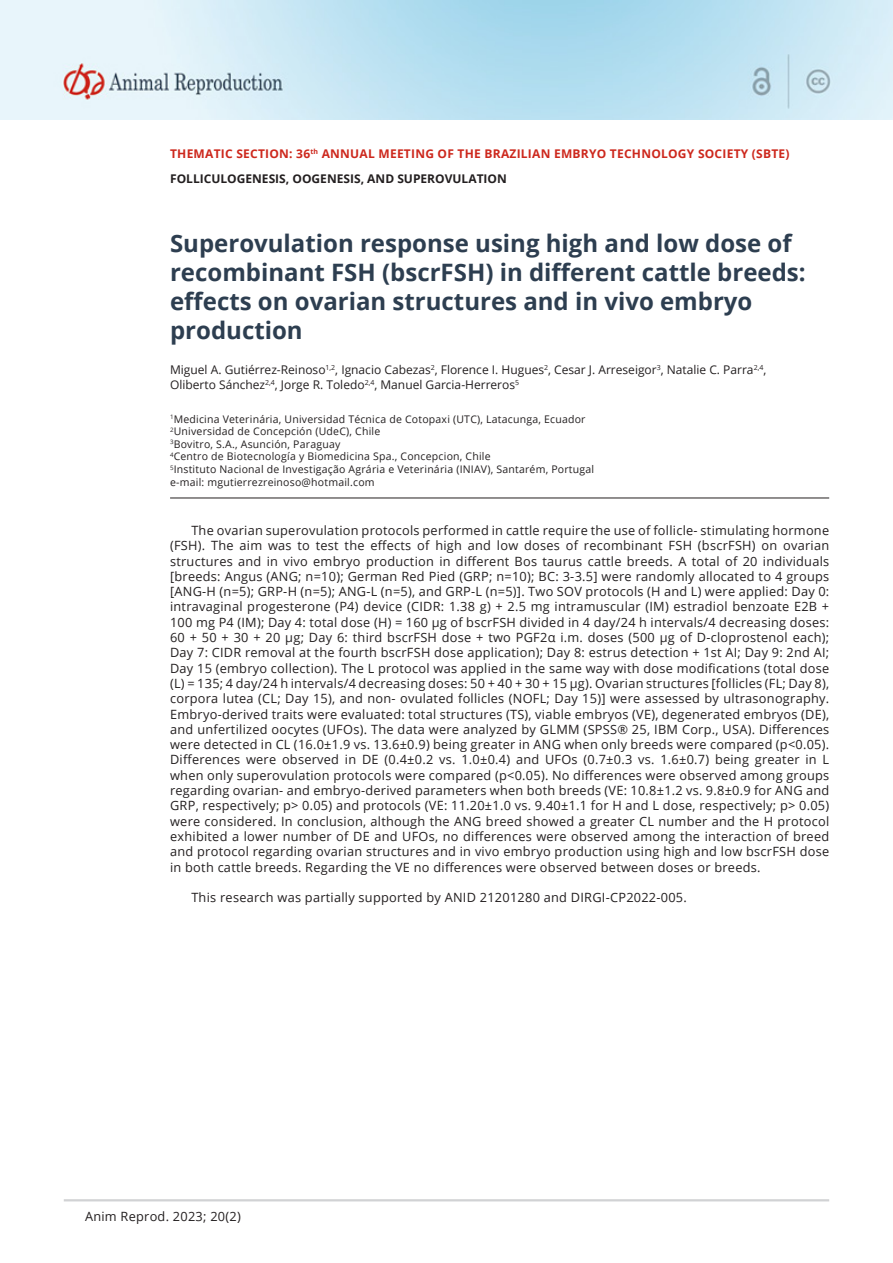
<style>
.page{position:relative;width:893px;height:1263px;background:#fff}
.page>*{position:absolute;margin:0;border:0;box-sizing:border-box;transform-origin:0 0}
.ArticleTitle{font:700 24px/28.8px "Open Sans";color:#2d3e50}
.Abstract{font:12.75px/15.3px "Open Sans";letter-spacing:.02em;color:#231f20;text-align:justify}
.Authors{font:12px/14.4px "Open Sans";color:#231f20}
.t1{font:700 12px/24.9px "Open Sans";letter-spacing:.02em;color:#cd281d}
.Affiliations{font:10.5px "Open Sans";letter-spacing:.02em;color:#231f20}
.Correspondence{font:10.5px "Open Sans";letter-spacing:.02em;color:#231f20}
.s1{color:#231f20}
</style>
<div class="page">
<img style="left:1px;top:1px;width:892px;height:118px">
<hr style="left:64px;top:1199px;width:765px;height:2px;background:#d1d2d4">
<hr style="left:170px;top:498px;width:659px;height:1px;background:#231f20">
<p class="t1" style="left:170px;top:141px;width:621px">THEMATIC SECTION: 36<sup>th</sup> ANNUAL MEETING OF THE BRAZILIAN EMBRYO TECHNOLOGY SOCIETY (SBTE)<br><span class="s1">FOLLICULOGENESIS, OOGENESIS, AND SUPEROVULATION</span></p>
<p class="ArticleTitle" style="left:170px;top:229px;width:637px">Superovulation response using high and low dose of recombinant FSH (bscrFSH) in different cattle breeds: effects on ovarian structures and in vivo embryo production</p>
<p class="Authors" style="left:170px;top:362px;width:598px">Miguel A. Gutiérrez-Reinoso<sup>1,2</sup>, Ignacio Cabezas<sup>2</sup>, Florence I. Hugues<sup>2</sup>, Cesar J. Arreseigor<sup>3</sup>, Natalie C. Parra<sup>2,4</sup>,<br>Oliberto Sánchez<sup>2,4</sup>, Jorge R. Toledo<sup>2,4</sup>, Manuel Garcia-Herreros<sup>5</sup></p>
<p class="Affiliations" style="left:170px;top:412px;width:417px"><sup>1</sup>Medicina Veterinária, Universidad Técnica de Cotopaxi (UTC), Latacunga, Ecuador</p>
<p class="Affiliations" style="left:170px;top:424px;width:212px"><sup>2</sup>Universidad de Concepción (UdeC), Chile</p>
<p class="Affiliations" style="left:170px;top:437px;width:172px"><sup>3</sup>Bovitro, S.A., Asunción, Paraguay</p>
<p class="Affiliations" style="left:170px;top:449px;width:322px"><sup>4</sup>Centro de Biotecnología y Biomedicina Spa., Concepcion, Chile</p>
<p class="Affiliations" style="left:170px;top:462px;width:426px"><sup>5</sup>Instituto Nacional de Investigação Agrária e Veterinária (INIAV), Santarém, Portugal</p>
<p class="Correspondence" style="left:170px;top:475px;width:206px">e-mail: mgutierrezreinoso@hotmail.com</p>
<p class="Abstract" style="left:170px;top:522px;width:661px;text-indent:21px">The ovarian superovulation protocols performed in cattle require the use of follicle- stimulating hormone (FSH). The aim was to test the effects of high and low doses of recombinant FSH (bscrFSH) on ovarian structures and in vivo embryo production in different Bos taurus cattle breeds. A total of 20 individuals [breeds: Angus (ANG; n=10); German Red Pied (GRP; n=10); BC: 3-3.5] were randomly allocated to 4 groups [ANG-H (n=5); GRP-H (n=5); ANG-L (n=5), and GRP-L (n=5)]. Two SOV protocols (H and L) were applied: Day 0: intravaginal progesterone (P4) device (CIDR: 1.38 g) + 2.5 mg intramuscular (IM) estradiol benzoate E2B + 100 mg P4 (IM); Day 4: total dose (H) = 160 μg of bscrFSH divided in 4 day/24 h intervals/4 decreasing doses:<br>60 + 50 + 30 + 20 μg; Day 6: third bscrFSH dose + two PGF2α i.m. doses (500 μg of D-cloprostenol each); Day 7: CIDR removal at the fourth bscrFSH dose application); Day 8: estrus detection + 1st AI; Day 9: 2nd AI; Day 15 (embryo collection). The L protocol was applied in the same way with dose modifications (total dose (L) = 135; 4 day/24 h intervals/4 decreasing doses: 50 + 40 + 30 + 15 μg). Ovarian structures [follicles (FL; Day 8), corpora lutea (CL; Day 15), and non- ovulated follicles (NOFL; Day 15)] were assessed by ultrasonography.<br>Embryo-derived traits were evaluated: total structures (TS), viable embryos (VE), degenerated embryos (DE), and unfertilized oocytes (UFOs). The data were analyzed by GLMM (SPSS® 25, IBM Corp., USA). Differences were detected in CL (16.0±1.9 vs. 13.6±0.9) being greater in ANG when only breeds were compared (p&lt;0.05).<br>Differences were observed in DE (0.4±0.2 vs. 1.0±0.4) and UFOs (0.7±0.3 vs. 1.6±0.7) being greater in L when only superovulation protocols were compared (p&lt;0.05). No differences were observed among groups regarding ovarian- and embryo-derived parameters when both breeds (VE: 10.8±1.2 vs. 9.8±0.9 for ANG and GRP, respectively; p&gt; 0.05) and protocols (VE: 11.20±1.0 vs. 9.40±1.1 for H and L dose, respectively; p&gt; 0.05) were considered. In conclusion, although the ANG breed showed a greater CL number and the H protocol exhibited a lower number of DE and UFOs, no differences were observed among the interaction of breed and protocol regarding ovarian structures and in vivo embryo production using high and low bscrFSH dose in both cattle breeds. Regarding the VE no differences were observed between doses or breeds.</p>
<p class="Abstract" style="left:191px;top:889px;width:497px">This research was partially supported by ANID 21201280 and DIRGI-CP2022-005.</p>
<p class="Abstract" style="left:85px;top:1208px;width:157px">Anim Reprod. 2023; 20(2)</p>
</div>
